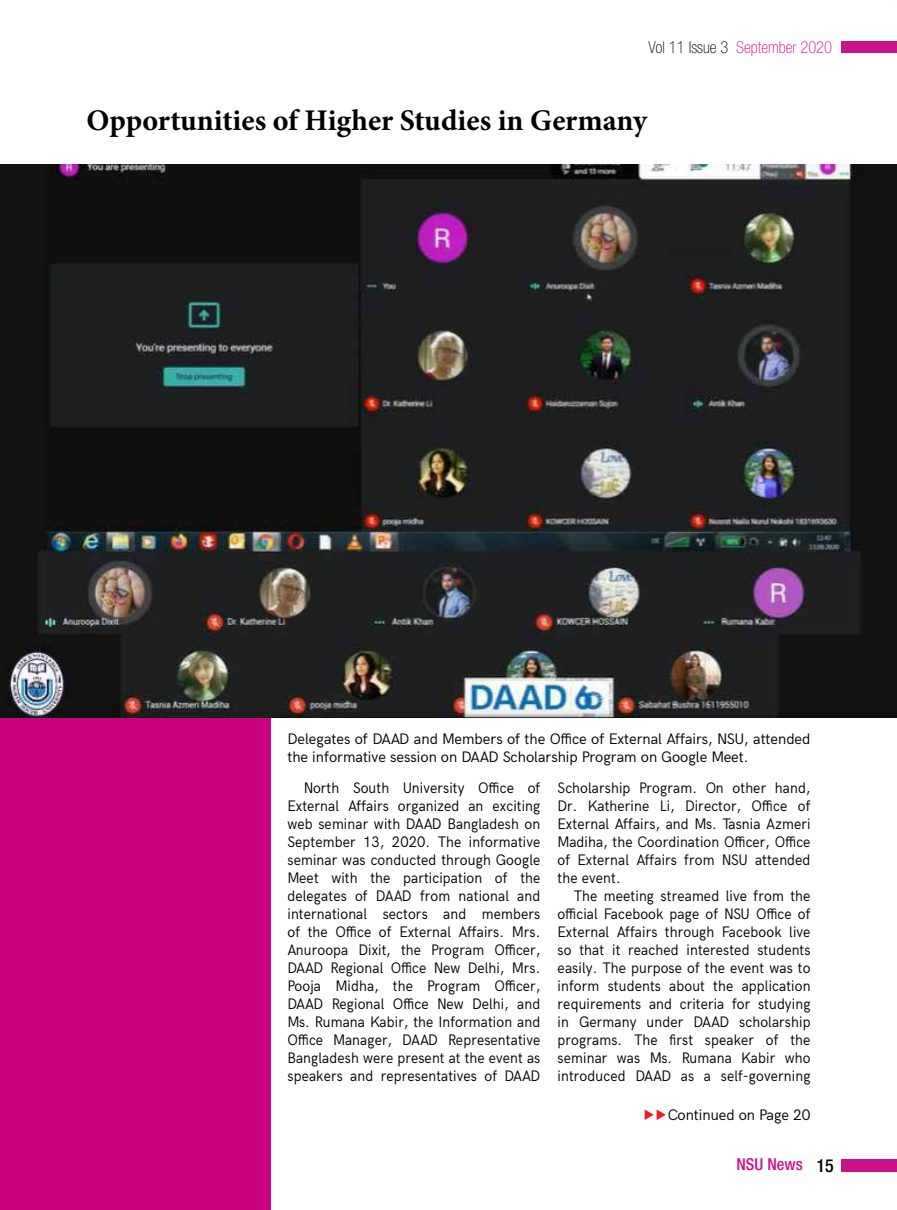
<style>
.page{position:relative;width:897px;height:1210px;background:#fff}
.page>*{position:absolute;margin:0;border:0;box-sizing:border-box;transform-origin:0 0}
.t1{font:700 30px "Minion Pro";color:#000}
.t2{font:100 condensed 16.5px "Helvetica Neue LT Pro";color:#cf128c}
.t3{font:500 condensed 16.5px "Helvetica Neue LT Pro";color:#cb118a}
.t4{font:15px/18px "Acari Sans";color:#000;text-align:justify;scale:.95 1}
.t5{font:15px/18px "Acari Sans";color:#000}
.s1{color:#000}
.s2{font-size:18px;color:#000}
</style>
<div class="page">
<div style="left:840px;top:1158px;width:56px;height:13px;background:#cb118a"></div>
<div style="left:840px;top:41px;width:56px;height:11px;background:#cb118a"></div>
<div style="left:0;top:698px;width:270px;height:512px;background:#ca007c"></div>
<img style="left:0;top:164px;width:896px;height:554px">
<svg style="left:644px;top:1109px;width:21px;height:11px"></svg>
<p class="t2" style="left:648px;top:38px;width:185px"><span class="s1">Vol 11 Issue 3</span> September 2020</p>
<h1 class="t1" style="left:86px;top:99px;width:562px">Opportunities of Higher Studies in Germany</h1>
<p class="t5" style="left:287px;top:729px;width:524px">Delegates of DAAD and Members of the Office of External Affairs, NSU, attended the informative session on DAAD Scholarship Program on Google Meet.</p>
<p class="t4" style="left:287px;top:777px;width:268px;text-indent:16px">North South University Office of External Affairs organized an exciting web seminar with DAAD Bangladesh on September 13, 2020. The informative seminar was conducted through Google Meet with the participation of the delegates of DAAD from national and international sectors and members of the Office of External Affairs. Mrs.<br>Anuroopa Dixit, the Program Officer, DAAD Regional Office New Delhi, Mrs.<br>Pooja Midha, the Program Officer, DAAD Regional Office New Delhi, and Ms. Rumana Kabir, the Information and Office Manager, DAAD Representative Bangladesh were present at the event as speakers and representatives of DAAD</p>
<p class="t4" style="left:557px;top:777px;width:268px">Scholarship Program. On other hand, Dr. Katherine Li, Director, Office of External Affairs, and Ms. Tasnia Azmeri Madiha, the Coordination Officer, Office of External Affairs from NSU attended the event.</p>
<p class="t4" style="left:557px;top:885px;width:268px;text-indent:16px">The meeting streamed live from the official Facebook page of NSU Office of External Affairs through Facebook live so that it reached interested students easily. The purpose of the event was to inform students about the application requirements and criteria for studying in Germany under DAAD scholarship programs. The first speaker of the seminar was Ms. Rumana Kabir who introduced DAAD as a self-governing</p>
<p class="t5" style="left:667px;top:1104px;width:144px">Continued on Page 20</p>
<p class="t3" style="left:736px;top:1154px;width:99px">NSU News <span class="s2">15</span></p>
</div>
